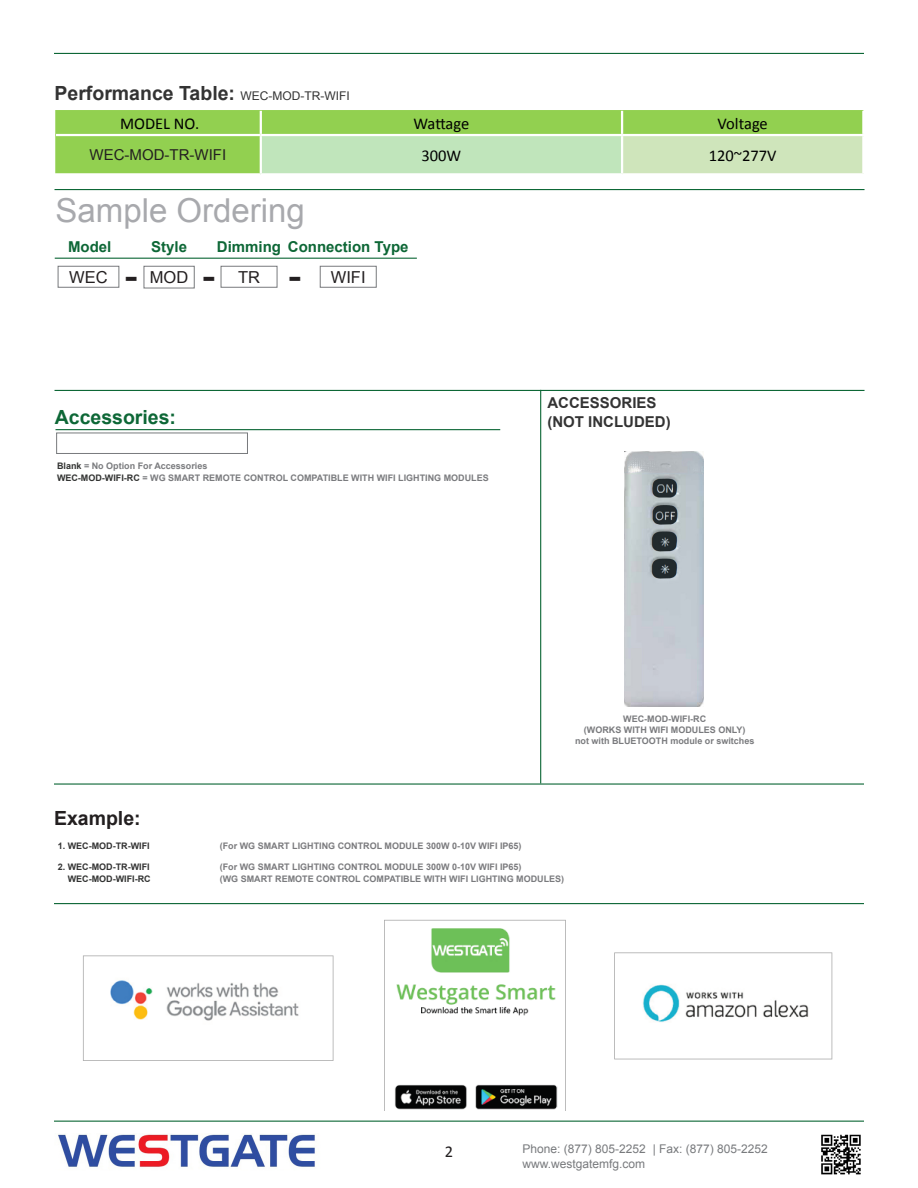
<style>
.page{position:relative;width:918px;height:1188px;background:#fff}
.page>*{position:absolute;margin:0;border:0;box-sizing:border-box;transform-origin:0 0}
.t1{font:33px "Arial";color:#a8a9ad}
.t2{font:700 28.5px "Verdana";color:#231f20}
.t3{font:700 19.5px "Arial";color:#333}
.t4{font:700 19.5px "Arial";color:#0d6736}
.t5{font:700 19.5px "Arial";color:#231f20}
.t6{font:16.5px "Calibri";color:#000}
.t7{font:16.5px "Arial";color:#231f20}
.t8{font:16.5px "Calibri";color:#231f20}
.t9{font:700 15px "Arial";color:#0d6736}
.t10{font:700 15px "Arial";color:#333}
.t11{font:15px "Arial";color:#231f20}
.t12{font:12px "Arial";color:#787a7d}
.CONTENT_TEXT10{font:700 9px "Arial";color:#7a7b7e}
.t13{font:700 9px "Arial";color:#7b7b7e}
.t14{font:700 9px "Arial";color:#333}
.t15{font:700 9px "Arial";color:#323332}
.s1{font-weight:400;font-size:12px}
.s2{color:#323332}
.s3{color:#7b7b7e}
</style>
<div class="page">
<hr style="left:54px;top:53px;width:810px;height:1px;background:#0d6736">
<hr style="left:55px;top:189px;width:810px;height:1px;background:#0d6736">
<hr style="left:55px;top:390px;width:810px;height:1px;background:#0d6736">
<div style="left:55px;top:110px;width:808px;height:63px;background:#92d050"></div>
<div style="left:261px;top:135px;width:361px;height:39px;background:#c0e5bb"></div>
<div style="left:622px;top:135px;width:241px;height:39px;background:#cfe5bb"></div>
<hr style="left:260px;top:111px;width:2px;height:23px;background:#fff">
<hr style="left:621px;top:111px;width:2px;height:23px;background:#fff">
<hr style="left:862px;top:111px;width:3px;height:23px;background:#fff">
<hr style="left:56px;top:134px;width:205px;height:2px;background:#fff">
<hr style="left:260px;top:136px;width:2px;height:37px;background:#fff">
<hr style="left:621px;top:136px;width:2px;height:37px;background:#fff">
<hr style="left:862px;top:136px;width:3px;height:37px;background:#fff">
<hr style="left:261px;top:134px;width:361px;height:2px;background:#fff">
<hr style="left:622px;top:134px;width:243px;height:2px;background:#fff">
<hr style="left:261px;top:173px;width:361px;height:3px;background:#fff">
<hr style="left:622px;top:173px;width:243px;height:3px;background:#fff">
<div style="left:58px;top:266px;width:61px;height:22px;border:1px solid #787a7d"></div>
<div style="left:221px;top:266px;width:56px;height:22px;border:1px solid #787a7d"></div>
<div style="left:320px;top:266px;width:57px;height:22px;border:1px solid #787a7d"></div>
<div style="left:144px;top:266px;width:51px;height:22px;border:1px solid #787a7d"></div>
<hr style="left:55px;top:258px;width:362px;height:1px;background:#0d6736">
<hr style="left:540px;top:390px;width:1px;height:393px;background:#0d6736">
<img style="left:625px;top:451px;width:79px;height:256px">
<hr style="left:54px;top:783px;width:810px;height:2px;background:#0d6736">
<hr style="left:54px;top:1121px;width:810px;height:1px;background:#0d6736">
<hr style="left:54px;top:903px;width:810px;height:1px;background:#0d6736">
<hr style="left:56px;top:429px;width:444px;height:1px;background:#0d6736">
<div style="left:56px;top:433px;width:192px;height:21px;background:#fff;border:1px solid #787a7d"></div>
<img style="left:83px;top:919px;width:750px;height:191px">
<img style="left:58px;top:1134px;width:257px;height:34px">
<img style="left:821px;top:1134px;width:40px;height:41px">
<p class="t3" style="left:55px;top:80px;width:297px">Performance Table: <span class="s1">WEC-MOD-TR-WIFI</span></p>
<p class="t6" style="left:120px;top:113px;width:81px">MODEL NO.</p>
<p class="t6" style="left:414px;top:113px;width:57px">Wattage</p>
<p class="t6" style="left:718px;top:113px;width:52px">Voltage</p>
<p class="t11" style="left:90px;top:145px;width:138px">WEC-MOD-TR-WIFI</p>
<p class="t6" style="left:422px;top:145px;width:41px">300W</p>
<p class="t6" style="left:709px;top:145px;width:69px">120~277V</p>
<p class="t1" style="left:56px;top:189px;width:251px">Sample Ordering</p>
<p class="t9" style="left:68px;top:237px;width:45px">Model</p>
<p class="t9" style="left:151px;top:237px;width:37px">Style</p>
<p class="t9" style="left:217px;top:237px;width:66px">Dimming</p>
<p class="t9" style="left:288px;top:237px;width:122px">Connection Type</p>
<p class="t7" style="left:69px;top:266px;width:40px">WEC</p>
<p class="t7" style="left:150px;top:267px;width:40px">MOD</p>
<p class="t7" style="left:238px;top:266px;width:23px">TR</p>
<p class="t7" style="left:331px;top:266px;width:36px">WIFI</p>
<p class="t2" style="left:124px;top:259px;width:15px">-</p>
<p class="t2" style="left:202px;top:259px;width:15px">-</p>
<p class="t2" style="left:288px;top:259px;width:15px">-</p>
<p class="t4" style="left:55px;top:404px;width:123px">Accessories:</p>
<p class="CONTENT_TEXT10" style="left:57px;top:460px;width:152px"><span class="s2">Blank</span> = No Option For Accessories</p>
<p class="CONTENT_TEXT10" style="left:57px;top:472px;width:433px"><span class="s2">WEC-MOD-WIFI-RC</span> = WG SMART REMOTE CONTROL COMPATIBLE WITH WIFI LIGHTING MODULES</p>
<p class="t10" style="left:547px;top:393px;width:111px">ACCESSORIES</p>
<p class="t10" style="left:547px;top:412px;width:125px">(NOT INCLUDED)</p>
<p class="CONTENT_TEXT10" style="left:623px;top:713px;width:84px">WEC-MOD-WIFI-RC</p>
<p class="CONTENT_TEXT10" style="left:584px;top:724px;width:163px">(WORKS WITH WIFI MODULES ONLY)</p>
<p class="CONTENT_TEXT10" style="left:575px;top:735px;width:181px">not with BLUETOOTH module or switches</p>
<p class="t5" style="left:54px;top:805px;width:88px">Example:</p>
<p class="t14" style="left:58px;top:839px;width:93px">1. WEC-MOD-TR-WIFI</p>
<p class="t13" style="left:220px;top:839px;width:303px">(For WG SMART LIGHTING CONTROL MODULE 300W 0-10V WIFI IP65)</p>
<p class="t14" style="left:58px;top:861px;width:93px">2. WEC-MOD-TR-WIFI</p>
<p class="t13" style="left:220px;top:861px;width:303px">(For WG SMART LIGHTING CONTROL MODULE 300W 0-10V WIFI IP65)</p>
<p class="t15" style="left:68px;top:873px;width:84px">WEC-MOD-WIFI-RC</p>
<p class="CONTENT_TEXT10" style="left:220px;top:873px;width:346px"><span class="s3">(</span>WG SMART REMOTE CONTROL COMPATIBLE WITH WIFI LIGHTING MODULES<span class="s3">)</span></p>
<p class="t8" style="left:445px;top:1142px;width:10px">2</p>
<p class="t12" style="left:523px;top:1141px;width:247px">Phone: (877) 805-2252 | Fax: (877) 805-2252</p>
<p class="t12" style="left:523px;top:1156px;width:124px">www.westgatemfg.com</p>
</div>
